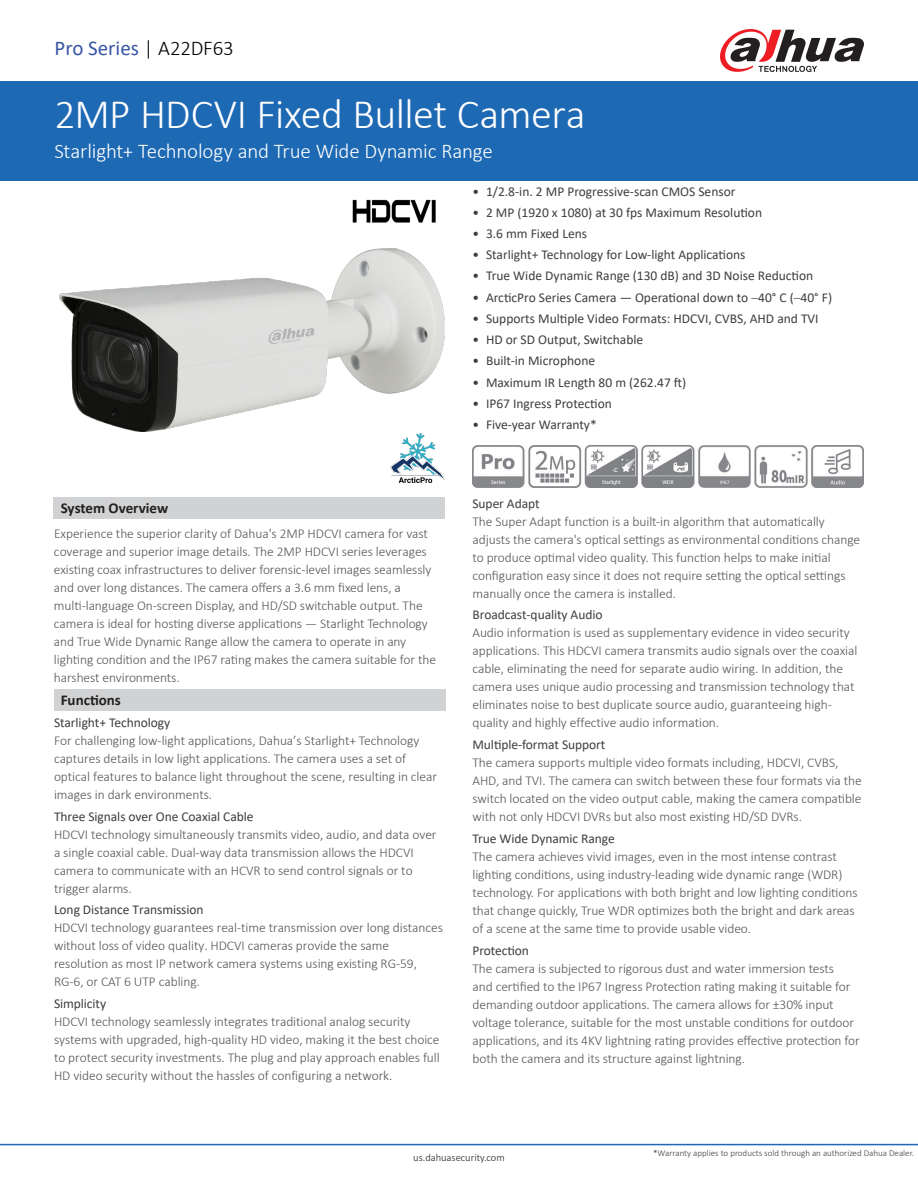
<style>
.page{position:relative;width:918px;height:1188px;background:#fff}
.page>*{position:absolute;margin:0;border:0;box-sizing:border-box;transform-origin:0 0}
.t1{font:300 42px "Calibri";letter-spacing:-.01em;color:#fff}
.t2{font:300 21px "Calibri";letter-spacing:-.005em;color:#fff}
.t3{font:21px "Calibri";color:#3856a5}
.Section_Heading{font:700 15px "Calibri";color:#231f20}
.FrontMatter_Text{font:300 13.5px/18px "Calibri";letter-spacing:-.005em;color:#545557}
.t4{font:13.5px "Calibri";color:#3e3e3f}
.t5{font:300 10.5px "Calibri";color:#231f20}
.t6{font:300 9px "Calibri";color:#3e3e3f}
.s1{font-weight:300;color:#000}
.s2{font-weight:400;color:#3e3e3f}
.s3{font-weight:300}
</style>
<div class="page">
<div style="left:0;top:81px;width:918px;height:100px;background:#1e69b4"></div>
<div style="left:53px;top:498px;width:392px;height:21px;background:#d1d2d4"></div>
<div style="left:54px;top:689px;width:391px;height:22px;background:#d1d2d4"></div>
<hr style="left:0;top:1144px;width:918px;height:1px;background:#1e69b4">
<svg style="left:720px;top:29px;width:144px;height:43px"></svg>
<img style="left:59px;top:248px;width:386px;height:184px">
<img style="left:472px;top:445px;width:392px;height:43px">
<img style="left:352px;top:199px;width:84px;height:24px">
<img style="left:391px;top:433px;width:54px;height:50px">
<p class="t3" style="left:55px;top:34px;width:181px">Pro Series <span class="s1">| A22DF63</span></p>
<p class="t1" style="left:55px;top:88px;width:533px">2MP HDCVI Fixed Bullet Camera</p>
<p class="t2" style="left:55px;top:138px;width:440px">Starlight+ Technology and True Wide Dynamic Range</p>
<p class="Section_Heading" style="left:61px;top:498px;width:109px">System Overview</p>
<p class="FrontMatter_Text" style="left:54px;top:524px;width:384px">Experience the superior clarity of Dahua's 2MP HDCVI camera for vast coverage and superior image details. The 2MP HDCVI series leverages existing coax infrastructures to deliver forensic-level images seamlessly and over long distances. The camera offers a 3.6 mm fixed lens, a multi-language On-screen Display, and HD/SD switchable output. The camera is ideal for hosting diverse applications — Starlight Technology and True Wide Dynamic Range allow the camera to operate in any lighting condition and the IP67 rating makes the camera suitable for the harshest environments.</p>
<p class="Section_Heading" style="left:61px;top:690px;width:62px">Functions</p>
<p class="FrontMatter_Text" style="left:54px;top:713px;width:385px"><span class="s2">Starlight+ Technology<br></span>For challenging low-light applications, Dahua’s Starlight+ Technology captures details in low light applications. The camera uses a set of optical features to balance light throughout the scene, resulting in clear images in dark environments.</p>
<p class="FrontMatter_Text" style="left:54px;top:807px;width:384px"><span class="s2">Three Signals over One Coaxial Cable<br></span>HDCVI technology simultaneously transmits video, audio, and data over a single coaxial cable. Dual-way data transmission allows the HDCVI camera to communicate with an HCVR to send control signals or to trigger alarms.</p>
<p class="FrontMatter_Text" style="left:54px;top:901px;width:391px"><span class="s2">Long Distance Transmission<br></span>HDCVI technology guarantees real-time transmission over long distances without loss of video quality. HDCVI cameras provide the same resolution as most IP network camera systems using existing RG-59, RG-6, or CAT 6 UTP cabling.</p>
<p class="FrontMatter_Text" style="left:54px;top:995px;width:387px"><span class="s2">Simplicity<br></span>HDCVI technology seamlessly integrates traditional analog security systems with upgraded, high-quality HD video, making it the best choice to protect security investments. The plug and play approach enables full HD video security without the hassles of configuring a network.</p>
<p class="t4" style="left:472px;top:182px;width:265px">• 1/2.8-in. 2 MP Progressive-scan CMOS Sensor</p>
<p class="t4" style="left:472px;top:203px;width:291px">• 2 MP (1920 x 1080) at 30 fps Maximum Resolution</p>
<p class="t4" style="left:472px;top:224px;width:116px">• 3.6 mm Fixed Lens</p>
<p class="t4" style="left:472px;top:245px;width:275px">• Starlight+ Technology for Low-light Applications</p>
<p class="t4" style="left:472px;top:267px;width:342px">• True Wide Dynamic Range (130 dB) and 3D Noise Reduction</p>
<p class="t4" style="left:472px;top:288px;width:361px">• ArcticPro Series Camera — Operational down to <span class="s3">–</span>40° C (<span class="s3">–</span>40° F)</p>
<p class="t4" style="left:472px;top:309px;width:348px">• Supports Multiple Video Formats: HDCVI, CVBS, AHD and TVI</p>
<p class="t4" style="left:472px;top:330px;width:172px">• HD or SD Output, Switchable</p>
<p class="t4" style="left:472px;top:352px;width:124px">• Built-in Microphone</p>
<p class="t4" style="left:472px;top:373px;width:215px">• Maximum IR Length 80 m (262.47 ft)</p>
<p class="t4" style="left:472px;top:394px;width:141px">• IP67 Ingress Protection</p>
<p class="t4" style="left:472px;top:415px;width:126px">• Five-year Warranty*</p>
<p class="FrontMatter_Text" style="left:472px;top:494px;width:389px"><span class="s2">Super Adapt<br></span>The Super Adapt function is a built-in algorithm that automatically adjusts the camera's optical settings as environmental conditions change to produce optimal video quality. This function helps to make initial configuration easy since it does not require setting the optical settings manually once the camera is installed.</p>
<p class="FrontMatter_Text" style="left:472px;top:606px;width:386px"><span class="s2">Broadcast-quality Audio<br></span>Audio information is used as supplementary evidence in video security applications. This HDCVI camera transmits audio signals over the coaxial cable, eliminating the need for separate audio wiring. In addition, the camera uses unique audio processing and transmission technology that eliminates noise to best duplicate source audio, guaranteeing high&shy;quality and highly effective audio information.</p>
<p class="FrontMatter_Text" style="left:472px;top:736px;width:391px"><span class="s2">Multiple-format Support<br></span>The camera supports multiple video formats including, HDCVI, CVBS, AHD, and TVI. The camera can switch between these four formats via the switch located on the video output cable, making the camera compatible with not only HDCVI DVRs but also most existing HD/SD DVRs.</p>
<p class="FrontMatter_Text" style="left:472px;top:829px;width:387px"><span class="s2">True Wide Dynamic Range<br></span>The camera achieves vivid images, even in the most intense contrast lighting conditions, using industry-leading wide dynamic range (WDR) technology. For applications with both bright and low lighting conditions that change quickly, True WDR optimizes both the bright and dark areas of a scene at the same time to provide usable video.</p>
<p class="FrontMatter_Text" style="left:472px;top:941px;width:389px"><span class="s2">Protection<br></span>The camera is subjected to rigorous dust and water immersion tests<br>and certified to the IP67 Ingress Protection rating making it suitable for demanding outdoor applications. The camera allows for ±30% input voltage tolerance, suitable for the most unstable conditions for outdoor applications, and its 4KV lightning rating provides effective protection for both the camera and its structure against lightning.</p>
<p class="t5" style="left:413px;top:1151px;width:93px">us.dahuasecurity.com</p>
<p class="t6" style="left:653px;top:1147px;width:262px">*Warranty applies to products sold through an authorized Dahua Dealer.</p>
</div>
